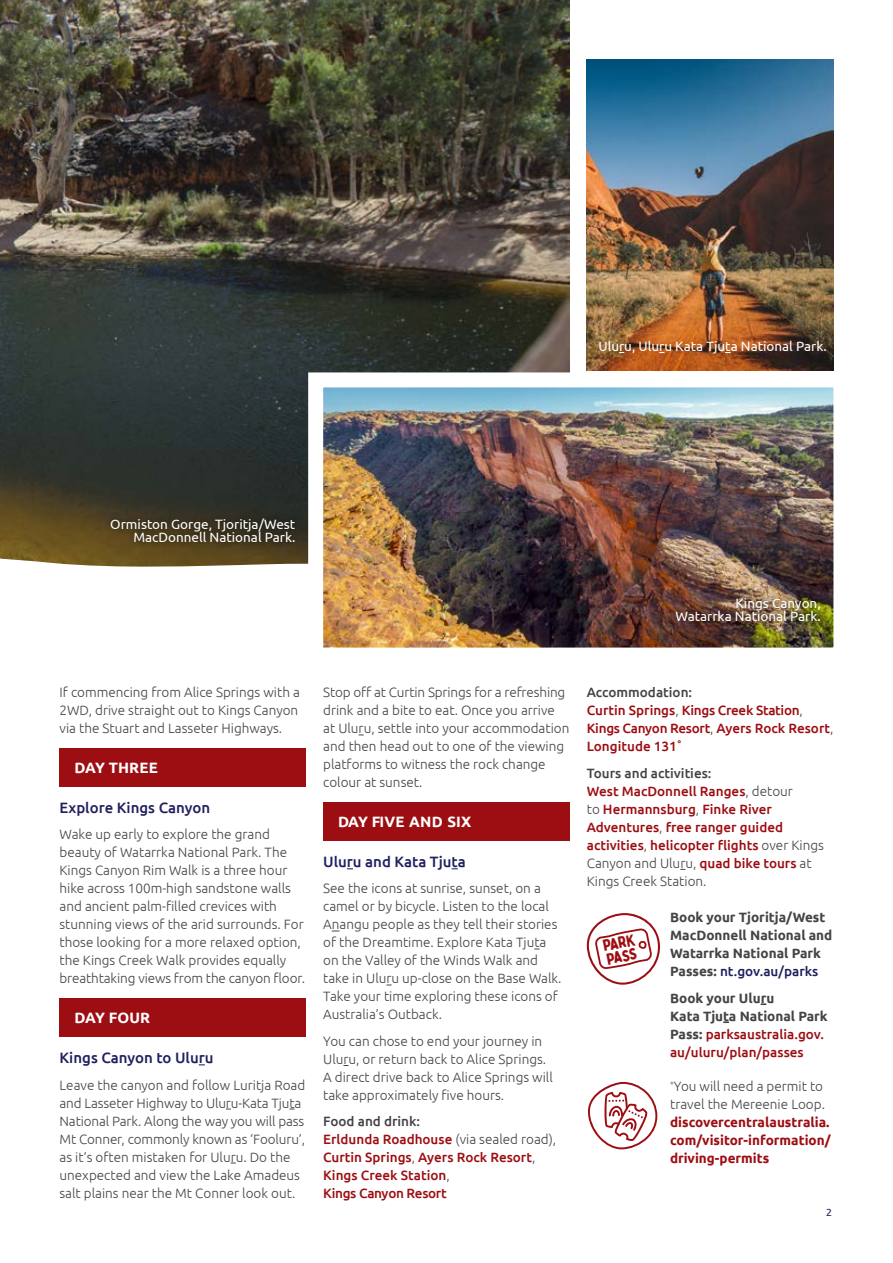
<style>
.page{position:relative;width:893px;height:1263px;background:#fff}
.page>*{position:absolute;margin:0;border:0;box-sizing:border-box;transform-origin:0 0}
.t1{font:16.2px/13.8px "Bobby Jones Soft";color:#9d0e13}
.t2{font:500 15px "Ubuntu";color:#1f1f5f}
.t3{font:700 15px "Ubuntu";letter-spacing:.005em;color:#fff}
.t4{font:300 13.5px/18px "Ubuntu";color:#454347}
.t5{font:500 13.5px/18px "Ubuntu";color:#9d0e13}
.t6{font:700 13.5px/18px "Ubuntu";color:#454347}
.t7{font:13.5px/13.5px "Ubuntu";color:#fff;text-align:right}
.t8{font:700 13.5px/18px "Ubuntu";color:#9d0e13;text-align:justify}
.t9{font:10.5px "Ubuntu";color:#1f1f5f}
.s1{color:#454347}
.s2{font-weight:300;color:#454347}
.s3{font-weight:500;color:#1f1f5f}
.s4{font-weight:500;color:#9d0e13}
</style>
<div class="page">
<img style="left:0;top:0;width:569px;height:521px">
<svg style="left:0;top:521px;width:570px;height:643px"></svg>
<div style="left:60px;top:748px;width:246px;height:38px;background:#9d0e13"></div>
<div style="left:60px;top:998px;width:246px;height:38px;background:#9d0e13"></div>
<div style="left:323px;top:802px;width:247px;height:38px;background:#9d0e13"></div>
<img style="left:301px;top:365px;width:533px;height:305px">
<img style="left:587px;top:60px;width:246px;height:310px">
<div style="left:103px;top:511px;width:200px;height:39px;background:#000;opacity:.75"></div>
<div style="left:668px;top:590px;width:160px;height:39px;background:#000;opacity:.75"></div>
<svg style="left:587px;top:913px;width:73px;height:72px"></svg>
<svg style="left:588px;top:1082px;width:69px;height:67px"></svg>
<svg style="left:723px;top:1021px;width:6px;height:2px"></svg>
<p class="t7" style="left:598px;top:339px;width:230px">Uluru, Uluru Kata Tjuta National Park.</p>
<p class="t7" style="left:110px;top:517px;width:187px">Ormiston Gorge, Tjoritja/West<br>MacDonnell National Park.</p>
<p class="t7" style="left:675px;top:596px;width:147px">Kings Canyon,<br>Watarrka National Park.</p>
<p class="t4" style="left:60px;top:683px;width:242px">If commencing from Alice Springs with a<br>2WD, drive straight out to Kings Canyon via the Stuart and Lasseter Highways.</p>
<p class="t3" style="left:74px;top:759px;width:85px">DAY THREE</p>
<p class="t2" style="left:60px;top:798px;width:152px">Explore Kings Canyon</p>
<p class="t4" style="left:60px;top:825px;width:247px">Wake up early to explore the grand beauty of Watarrka National Park. The Kings Canyon Rim Walk is a three hour hike across 100m-high sandstone walls and ancient palm-filled crevices with stunning views of the arid surrounds. For those looking for a more relaxed option, the Kings Creek Walk provides equally breathtaking views from the canyon floor.</p>
<p class="t3" style="left:74px;top:1009px;width:77px">DAY FOUR</p>
<p class="t2" style="left:60px;top:1048px;width:156px">Kings Canyon to Uluru</p>
<p class="t4" style="left:60px;top:1075px;width:247px">Leave the canyon and follow Luritja Road and Lasseter Highway to Uluru-Kata Tjuta National Park. Along the way you will pass Mt Conner, commonly known as ‘Fooluru’, as it’s often mistaken for Uluru. Do the unexpected and view the Lake Amadeus salt plains near the Mt Conner look out.</p>
<p class="t4" style="left:323px;top:683px;width:248px">Stop off at Curtin Springs for a refreshing drink and a bite to eat. Once you arrive at Uluru, settle into your accommodation and then head out to one of the viewing platforms to witness the rock change colour at sunset.</p>
<p class="t3" style="left:338px;top:813px;width:135px">DAY FIVE AND SIX</p>
<p class="t2" style="left:323px;top:852px;width:144px">Uluru and Kata Tjuta</p>
<p class="t4" style="left:323px;top:879px;width:240px">See the icons at sunrise, sunset, on a camel or by bicycle. Listen to the local Anangu people as they tell their stories of the Dreamtime. Explore Kata Tjuta on the Valley of the Winds Walk and take in Uluru up-close on the Base Walk.<br>Take your time exploring these icons of Australia’s Outback.</p>
<p class="t4" style="left:323px;top:1032px;width:231px">You can chose to end your journey in Uluru, or return back to Alice Springs.<br>A direct drive back to Alice Springs will take approximately five hours.</p>
<p class="t5" style="left:323px;top:1112px;width:235px"><span class="s1">Food and drink:<br></span>Erldunda Roadhouse <span class="s2">(via sealed road),<br></span>Curtin Springs<span class="s2">,</span> Ayers Rock Resort<span class="s2">,<br></span>Kings Creek Station<span class="s2">,<br></span>Kings Canyon Resort</p>
<p class="t5" style="left:587px;top:683px;width:248px"><span class="s1">Accommodation:<br></span>Curtin Springs<span class="s2">,</span> Kings Creek Station<span class="s2">,<br></span>Kings Canyon Resort<span class="s2">,</span> Ayers Rock Resort<span class="s2">,<br></span>Longitude 131˚</p>
<p class="t5" style="left:587px;top:764px;width:239px"><span class="s1">Tours and activities:<br></span>West MacDonnell Ranges<span class="s2">, detour<br>to</span> Hermannsburg<span class="s2">,</span> Finke River<br>Adventures<span class="s2">,</span> free ranger guided activities<span class="s2">,</span> helicopter flights <span class="s2">over Kings<br>Canyon and Uluru,</span> quad bike tours <span class="s2">at<br>Kings Creek Station.</span></p>
<p class="t1" style="left:602px;top:939px;width:35px;rotate:-11deg">PARK<br>PASS</p>
<p class="t6" style="left:670px;top:908px;width:164px">Book your Tjoritja/West<br>MacDonnell National and<br>Watarrka National Park<br>Passes: <span class="s3">nt.gov.au/parks</span></p>
<p class="t6" style="left:670px;top:988px;width:159px">Book your Uluru<br>Kata Tjuta National Park<br>Pass: <span class="s4">parksaustralia.gov. au/uluru/plan/passes</span></p>
<p class="t4" style="left:670px;top:1077px;width:156px"><sup>*</sup>You will need a permit to travel the Mereenie Loop.</p>
<p class="t8" style="left:670px;top:1113px;width:162px">discovercentralaustralia. com/visitor-information/ driving-permits</p>
<p class="t9" style="left:826px;top:1206px;width:7px">2</p>
</div>
